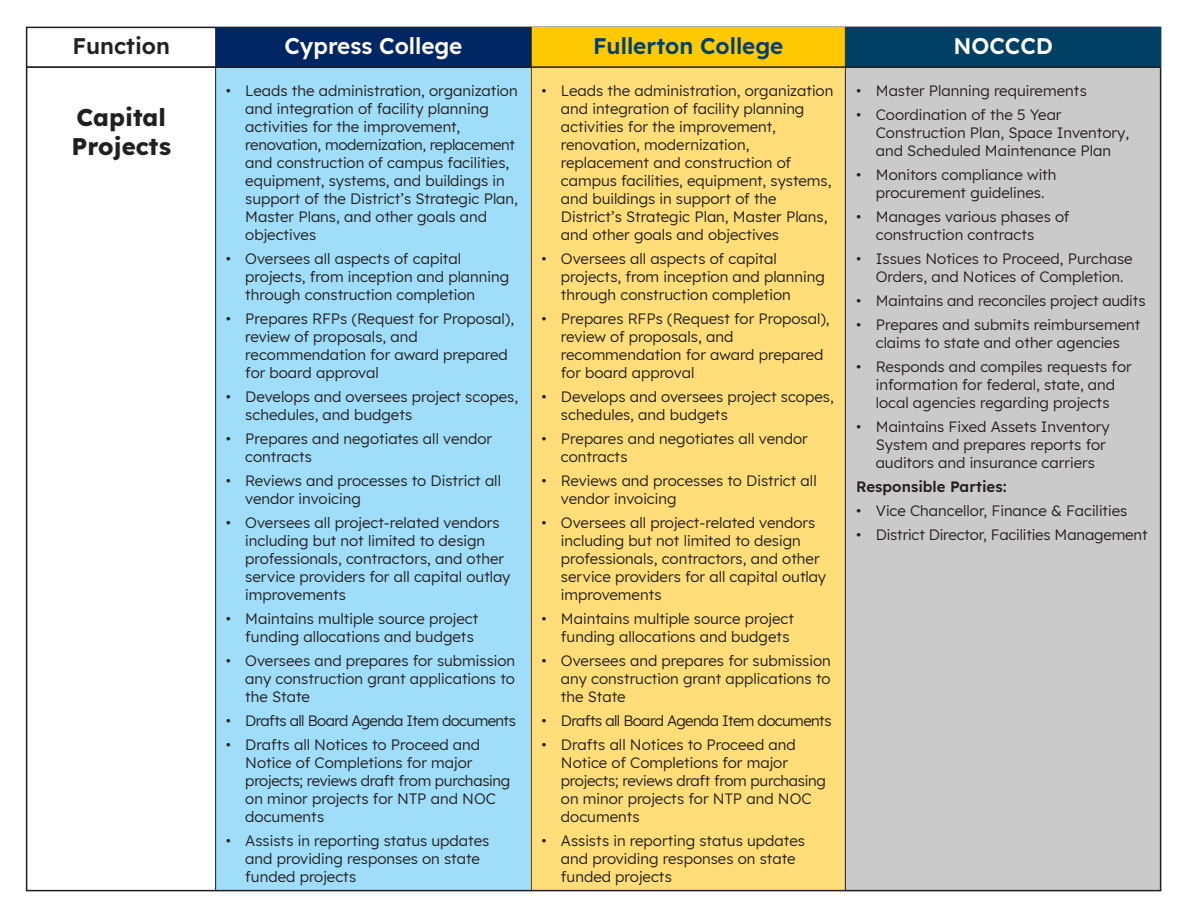
<style>
.page{position:relative;width:1188px;height:918px;background:#fff}
.page>*{position:absolute;margin:0;border:0;box-sizing:border-box;transform-origin:0 0}
.t1{font:700 24px "Lexend";color:#231f20}
.t2{font:600 22.5px "Lexend";color:#fff}
.t3{font:600 22.5px "Lexend";color:#003f73}
.t4{font:600 22.5px "Lexend";color:#231f20}
.t5{font:15px "Lexend";color:#231f20}
.t6{font:15px "Lexend";letter-spacing:-.02em;color:#231f20}
.t7{font:15px "Lexend";letter-spacing:-.04em;color:#231f20}
.t8{font:600 15px "Lexend";color:#231f20}
</style>
<div class="page">
<div style="left:846px;top:68px;width:315px;height:823px;background:#cbcacb"></div>
<div style="left:215px;top:68px;width:315px;height:823px;background:#9fddf8"></div>
<div style="left:531px;top:68px;width:315px;height:823px;background:#ffdd79"></div>
<div style="left:216px;top:27px;width:315px;height:41px;background:#002763"></div>
<div style="left:531px;top:27px;width:315px;height:41px;background:#ffc900"></div>
<div style="left:846px;top:27px;width:315px;height:41px;background:#004065"></div>
<hr style="left:215px;top:27px;width:1px;height:864px;background:#231f20">
<hr style="left:531px;top:27px;width:1px;height:864px;background:#231f20">
<hr style="left:845px;top:27px;width:1px;height:864px;background:#231f20">
<hr style="left:27px;top:66px;width:1134px;height:2px;background:#231f20">
<h2 class="t4" style="left:73px;top:29px;width:99px">Function</h2>
<h2 class="t2" style="left:284px;top:29px;width:180px">Cypress College</h2>
<h2 class="t3" style="left:593px;top:29px;width:192px">Fullerton College</h2>
<h2 class="t2" style="left:953px;top:29px;width:101px">NOCCCD</h2>
<p class="t5" style="left:856px;top:80px;width:232px">• Master Planning requirements</p>
<p class="t5" style="left:856px;top:104px;width:207px">• Coordination of the 5 Year</p>
<p class="t5" style="left:876px;top:122px;width:255px">Construction Plan, Space Inventory,</p>
<p class="t5" style="left:876px;top:140px;width:237px">and Scheduled Maintenance Plan</p>
<p class="t5" style="left:856px;top:164px;width:202px">• Monitors compliance with</p>
<p class="t5" style="left:876px;top:182px;width:170px">procurement guidelines.</p>
<p class="t5" style="left:856px;top:206px;width:215px">• Manages various phases of</p>
<p class="t5" style="left:876px;top:224px;width:160px">construction contracts</p>
<p class="t5" style="left:856px;top:248px;width:278px">• Issues Notices to Proceed, Purchase</p>
<p class="t5" style="left:876px;top:266px;width:249px">Orders, and Notices of Completion.</p>
<p class="t5" style="left:856px;top:290px;width:291px">• Maintains and reconciles project audits</p>
<p class="t5" style="left:856px;top:314px;width:286px">• Prepares and submits reimbursement</p>
<p class="t5" style="left:876px;top:332px;width:246px">claims to state and other agencies</p>
<p class="t5" style="left:856px;top:356px;width:277px">• Responds and compiles requests for</p>
<p class="t5" style="left:876px;top:374px;width:241px">information for federal, state, and</p>
<p class="t5" style="left:876px;top:392px;width:235px">local agencies regarding projects</p>
<p class="t5" style="left:856px;top:416px;width:255px">• Maintains Fixed Assets Inventory</p>
<p class="t5" style="left:876px;top:434px;width:231px">System and prepares reports for</p>
<p class="t5" style="left:876px;top:452px;width:221px">auditors and insurance carriers</p>
<p class="t8" style="left:856px;top:475px;width:152px">Responsible Parties:</p>
<p class="t5" style="left:856px;top:500px;width:273px">• Vice Chancellor, Finance &amp; Facilities</p>
<p class="t5" style="left:856px;top:524px;width:293px">• District Director, Facilities Management</p>
<p class="t5" style="left:226px;top:80px;width:293px">• Leads the administration, organization</p>
<p class="t5" style="left:245px;top:98px;width:245px">and integration of facility planning</p>
<p class="t5" style="left:245px;top:116px;width:217px">activities for the improvement,</p>
<p class="t6" style="left:245px;top:134px;width:271px">renovation, modernization, replacement</p>
<p class="t5" style="left:245px;top:152px;width:266px">and construction of campus facilities,</p>
<p class="t5" style="left:245px;top:170px;width:261px">equipment, systems, and buildings in</p>
<p class="t5" style="left:245px;top:188px;width:274px">support of the District’s Strategic Plan,</p>
<p class="t5" style="left:245px;top:206px;width:243px">Master Plans, and other goals and</p>
<p class="t5" style="left:245px;top:224px;width:72px">objectives</p>
<p class="t5" style="left:226px;top:248px;width:237px">• Oversees all aspects of capital</p>
<p class="t5" style="left:245px;top:266px;width:265px">projects, from inception and planning</p>
<p class="t5" style="left:245px;top:284px;width:231px">through construction completion</p>
<p class="t5" style="left:226px;top:308px;width:290px">• Prepares RFPs (Request for Proposal),</p>
<p class="t5" style="left:245px;top:326px;width:174px">review of proposals, and</p>
<p class="t5" style="left:245px;top:344px;width:264px">recommendation for award prepared</p>
<p class="t5" style="left:245px;top:362px;width:135px">for board approval</p>
<p class="t5" style="left:226px;top:386px;width:294px">• Develops and oversees project scopes,</p>
<p class="t5" style="left:245px;top:404px;width:169px">schedules, and budgets</p>
<p class="t5" style="left:226px;top:428px;width:268px">• Prepares and negotiates all vendor</p>
<p class="t5" style="left:245px;top:446px;width:68px">contracts</p>
<p class="t5" style="left:226px;top:470px;width:277px">• Reviews and processes to District all</p>
<p class="t5" style="left:245px;top:488px;width:117px">vendor invoicing</p>
<p class="t5" style="left:226px;top:512px;width:275px">• Oversees all project-related vendors</p>
<p class="t5" style="left:245px;top:530px;width:241px">including but not limited to design</p>
<p class="t5" style="left:245px;top:548px;width:260px">professionals, contractors, and other</p>
<p class="t5" style="left:245px;top:566px;width:267px">service providers for all capital outlay</p>
<p class="t5" style="left:245px;top:584px;width:102px">improvements</p>
<p class="t5" style="left:226px;top:608px;width:254px">• Maintains multiple source project</p>
<p class="t5" style="left:245px;top:626px;width:230px">funding allocations and budgets</p>
<p class="t5" style="left:226px;top:650px;width:291px">• Oversees and prepares for submission</p>
<p class="t5" style="left:245px;top:668px;width:271px">any construction grant applications to</p>
<p class="t5" style="left:245px;top:686px;width:66px">the State</p>
<p class="t7" style="left:226px;top:710px;width:292px">• Drafts all Board Agenda Item documents</p>
<p class="t5" style="left:226px;top:734px;width:256px">• Drafts all Notices to Proceed and</p>
<p class="t5" style="left:245px;top:752px;width:229px">Notice of Completions for major</p>
<p class="t6" style="left:245px;top:770px;width:267px">projects; reviews draft from purchasing</p>
<p class="t5" style="left:245px;top:788px;width:252px">on minor projects for NTP and NOC</p>
<p class="t5" style="left:245px;top:806px;width:80px">documents</p>
<p class="t5" style="left:226px;top:830px;width:265px">• Assists in reporting status updates</p>
<p class="t5" style="left:245px;top:848px;width:236px">and providing responses on state</p>
<p class="t5" style="left:245px;top:866px;width:113px">funded projects</p>
<p class="t5" style="left:541px;top:80px;width:293px">• Leads the administration, organization</p>
<p class="t5" style="left:561px;top:98px;width:245px">and integration of facility planning</p>
<p class="t5" style="left:561px;top:116px;width:217px">activities for the improvement,</p>
<p class="t5" style="left:561px;top:134px;width:190px">renovation, modernization,</p>
<p class="t5" style="left:561px;top:152px;width:232px">replacement and construction of</p>
<p class="t5" style="left:561px;top:170px;width:272px">campus facilities, equipment, systems,</p>
<p class="t5" style="left:561px;top:188px;width:217px">and buildings in support of the</p>
<p class="t5" style="left:561px;top:206px;width:268px">District’s Strategic Plan, Master Plans,</p>
<p class="t5" style="left:561px;top:224px;width:220px">and other goals and objectives</p>
<p class="t5" style="left:541px;top:248px;width:237px">• Oversees all aspects of capital</p>
<p class="t5" style="left:561px;top:266px;width:265px">projects, from inception and planning</p>
<p class="t5" style="left:561px;top:284px;width:231px">through construction completion</p>
<p class="t5" style="left:541px;top:308px;width:290px">• Prepares RFPs (Request for Proposal),</p>
<p class="t5" style="left:561px;top:326px;width:174px">review of proposals, and</p>
<p class="t5" style="left:561px;top:344px;width:264px">recommendation for award prepared</p>
<p class="t5" style="left:561px;top:362px;width:135px">for board approval</p>
<p class="t5" style="left:541px;top:386px;width:294px">• Develops and oversees project scopes,</p>
<p class="t5" style="left:561px;top:404px;width:169px">schedules, and budgets</p>
<p class="t5" style="left:541px;top:428px;width:268px">• Prepares and negotiates all vendor</p>
<p class="t5" style="left:561px;top:446px;width:68px">contracts</p>
<p class="t5" style="left:541px;top:470px;width:277px">• Reviews and processes to District all</p>
<p class="t5" style="left:561px;top:488px;width:117px">vendor invoicing</p>
<p class="t5" style="left:541px;top:512px;width:275px">• Oversees all project-related vendors</p>
<p class="t5" style="left:561px;top:530px;width:241px">including but not limited to design</p>
<p class="t5" style="left:561px;top:548px;width:260px">professionals, contractors, and other</p>
<p class="t5" style="left:561px;top:566px;width:267px">service providers for all capital outlay</p>
<p class="t5" style="left:561px;top:584px;width:102px">improvements</p>
<p class="t5" style="left:541px;top:608px;width:254px">• Maintains multiple source project</p>
<p class="t5" style="left:561px;top:626px;width:230px">funding allocations and budgets</p>
<p class="t5" style="left:541px;top:650px;width:291px">• Oversees and prepares for submission</p>
<p class="t5" style="left:561px;top:668px;width:271px">any construction grant applications to</p>
<p class="t5" style="left:561px;top:686px;width:66px">the State</p>
<p class="t7" style="left:541px;top:710px;width:292px">• Drafts all Board Agenda Item documents</p>
<p class="t5" style="left:541px;top:734px;width:256px">• Drafts all Notices to Proceed and</p>
<p class="t5" style="left:561px;top:752px;width:229px">Notice of Completions for major</p>
<p class="t6" style="left:561px;top:770px;width:267px">projects; reviews draft from purchasing</p>
<p class="t5" style="left:561px;top:788px;width:252px">on minor projects for NTP and NOC</p>
<p class="t5" style="left:561px;top:806px;width:80px">documents</p>
<p class="t5" style="left:541px;top:830px;width:265px">• Assists in reporting status updates</p>
<p class="t5" style="left:561px;top:848px;width:236px">and providing responses on state</p>
<p class="t5" style="left:561px;top:866px;width:113px">funded projects</p>
<p class="t1" style="left:77px;top:98px;width:91px">Capital</p>
<p class="t1" style="left:72px;top:127px;width:101px">Projects</p>
</div>
